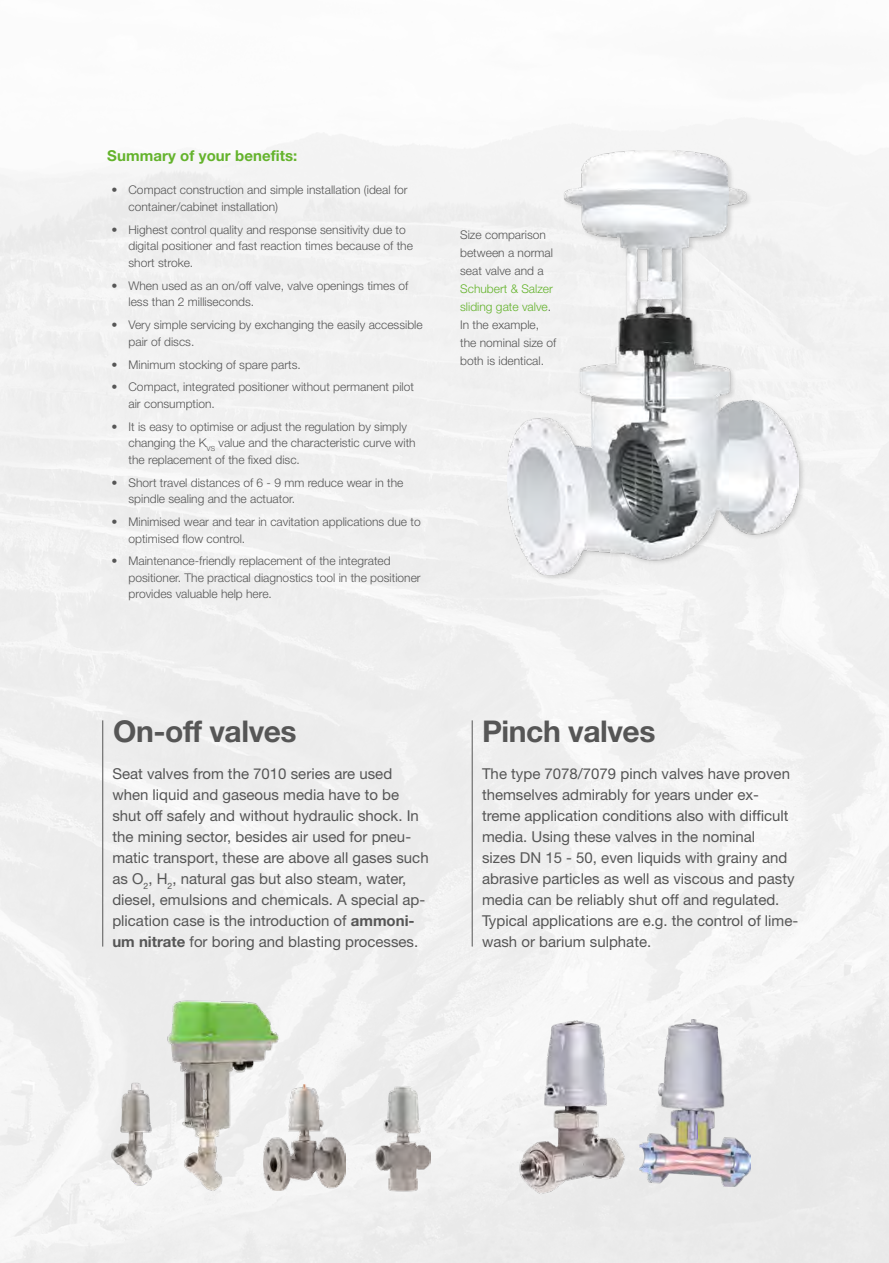
<style>
.page{position:relative;width:889px;height:1263px;background:#fff}
.page>*{position:absolute;margin:0;border:0;box-sizing:border-box;transform-origin:0 0}
.t1{font:700 30px "Helvetica Neue LT Std";letter-spacing:-.015em;color:#565656}
.t2{font:15px/21px "Helvetica Neue LT Std";color:#565656}
.t3{font:700 15px "Helvetica Neue LT Pro";letter-spacing:.005em;color:#64b32c}
.t4{font:300 12px/16.5px "Helvetica Neue LT Std";color:#565656}
.t5{font:300 12px/18px "Helvetica Neue LT Pro";color:#565656}
.s1{color:#64b32c}
.s2{font-weight:700}
</style>
<div class="page">
<div style="left:459px;top:149px;width:346px;height:433px;background:#f0f0f0"></div>
<img style="left:507px;top:150px;width:291px;height:424px">
<img style="left:107px;top:1080px;width:48px;height:107px">
<img style="left:166px;top:1000px;width:114px;height:193px">
<img style="left:263px;top:1084px;width:83px;height:107px">
<img style="left:375px;top:1087px;width:55px;height:105px">
<hr style="left:102px;top:720px;width:1px;height:226px;background:#565656">
<img style="left:639px;top:1019px;width:111px;height:167px">
<img style="left:519px;top:1019px;width:107px;height:176px">
<hr style="left:472px;top:720px;width:1px;height:226px;background:#565656">
<p class="t3" style="left:107px;top:146px;width:192px">Summary of your benefits:</p>
<p class="t4" style="left:128px;top:182px;width:280px;text-indent:-17px">• Compact construction and simple installation (ideal for container/cabinet installation)</p>
<p class="t4" style="left:128px;top:221px;width:286px;text-indent:-17px">• Highest control quality and response sensitivity due to digital positioner and fast reaction times because of the short stroke.</p>
<p class="t4" style="left:128px;top:277px;width:281px;text-indent:-17px">• When used as an on/off valve, valve openings times of less than 2 milliseconds.</p>
<p class="t4" style="left:128px;top:316px;width:296px;text-indent:-17px">• Very simple servicing by exchanging the easily accessible pair of discs.</p>
<p class="t4" style="left:111px;top:356px;width:191px">• Minimum stocking of spare parts.</p>
<p class="t4" style="left:128px;top:379px;width:287px;text-indent:-17px">• Compact, integrated positioner without permanent pilot air consumption.</p>
<p class="t4" style="left:128px;top:418px;width:289px;text-indent:-17px">• It is easy to optimise or adjust the regulation by simply changing the K<sub>VS</sub> value and the characteristic curve with the replacement of the fixed disc.</p>
<p class="t4" style="left:128px;top:474px;width:276px;text-indent:-17px">• Short travel distances of 6 - 9 mm reduce wear in the spindle sealing and the actuator.</p>
<p class="t4" style="left:128px;top:513px;width:294px;text-indent:-17px">• Minimised wear and tear in cavitation applications due to optimised flow control.</p>
<p class="t4" style="left:128px;top:553px;width:294px;text-indent:-17px">• Maintenance-friendly replacement of the integrated positioner. The practical diagnostics tool in the positioner provides valuable help here.</p>
<p class="t5" style="left:460px;top:226px;width:98px">Size comparison between a normal seat valve and a<br><span class="s1">Schubert &amp; Salzer sliding gate valve</span>.<br>In the example, the nominal size of both is identical.</p>
<p class="t1" style="left:113px;top:712px;width:185px">On-off valves</p>
<p class="t2" style="left:112px;top:762px;width:318px">Seat valves from the 7010 series are used when liquid and gaseous media have to be shut off safely and without hydraulic shock. In the mining sector, besides air used for pneu&shy;matic transport, these are above all gases such as O<sub>2</sub>, H<sub>2</sub>, natural gas but also steam, water, diesel, emulsions and chemicals. A special ap&shy;plication case is the introduction of <span class="s2">ammoni&shy;um nitrate</span> for boring and blasting processes.</p>
<p class="t1" style="left:482px;top:712px;width:175px">Pinch valves</p>
<p class="t2" style="left:482px;top:762px;width:318px">The type 7078/7079 pinch valves have proven themselves admirably for years under ex&shy;treme application conditions also with difficult media. Using these valves in the nominal<br>sizes DN 15 - 50, even liquids with grainy and abrasive particles as well as viscous and pasty media can be reliably shut off and regulated.<br>Typical applications are e.g. the control of lime&shy;wash or barium sulphate.</p>
</div>
